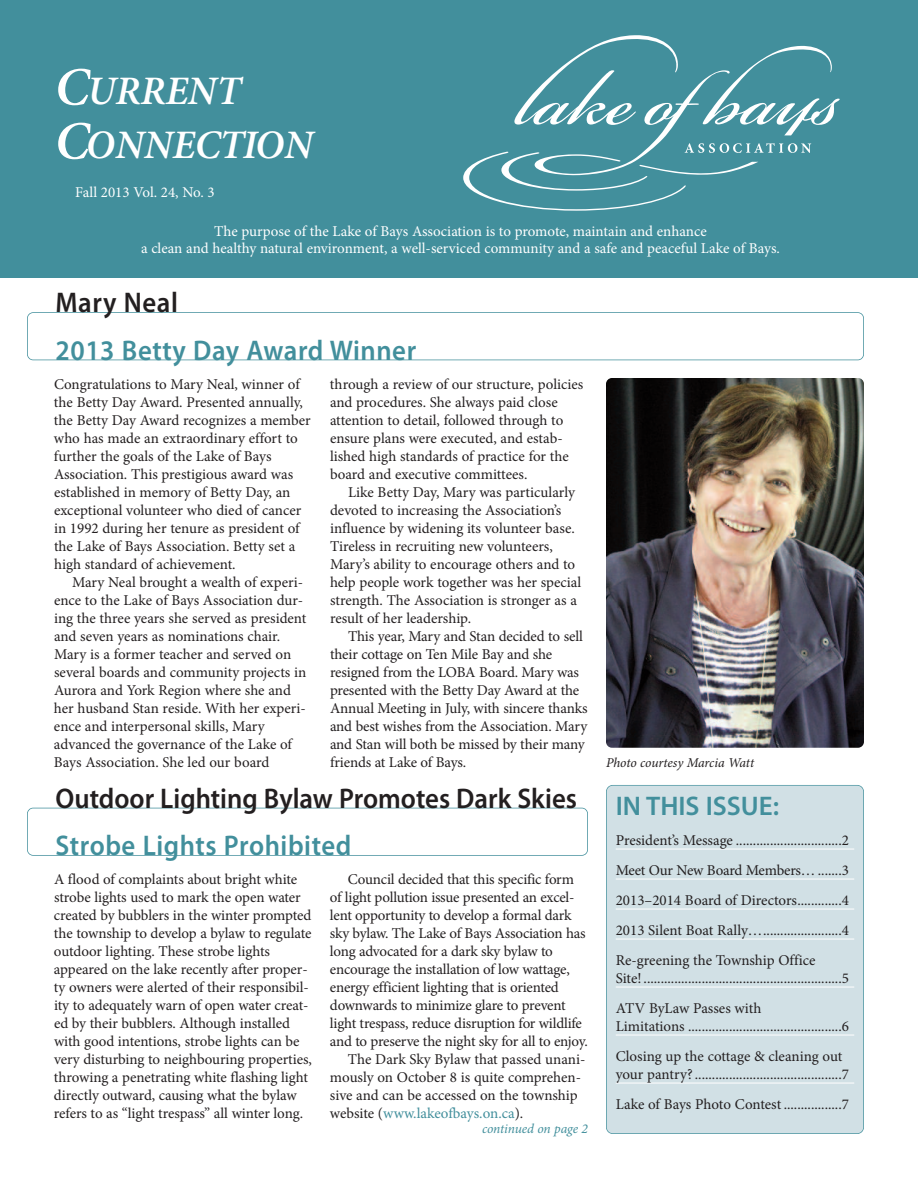
<style>
.page{position:relative;width:918px;height:1188px;background:#fff}
.page>*{position:absolute;margin:0;border:0;box-sizing:border-box;transform-origin:0 0}
.t1{font:italic 600 40.5px/54px "Minion Pro";letter-spacing:-.005em;color:#fff}
.t2{font:600 28.5px "Myriad Pro";letter-spacing:.02em;color:#428f9c;scale:.94 1}
.t3{font:600 28.5px "Myriad Pro";color:#231f20;scale:.94 1}
.t4{font:600 28.5px "Myriad Pro";letter-spacing:.02em;color:#231f20;scale:.94 1}
.t5{font:600 27px "Myriad Pro";color:#428f9c}
.t6{font:15px/18px "Minion Pro";letter-spacing:-.005em;color:#231f20}
.t7{font:15px/16.5px "Minion Pro";color:#fff;text-align:center}
.t8{font:15px "Minion Pro";color:#428f9c}
.t9{font:italic 13.5px "Minion Pro";letter-spacing:-.01em;color:#231f20}
.t10{font:italic 13.5px "Minion Pro";letter-spacing:-.01em;color:#428f9c}
.s1{font-size:54px}
.s2{color:#231f20}
</style>
<div class="page">
<div style="left:0;top:0;width:918px;height:278px;background:#428f9c"></div>
<svg style="left:463px;top:152px;width:223px;height:59px"></svg>
<svg style="left:514px;top:35px;width:326px;height:143px"></svg>
<div style="left:27px;top:312px;width:837px;height:48px;border:2px solid #428f9c;border-radius:6px"></div>
<img style="left:606px;top:378px;width:258px;height:370px;border-radius:6px">
<div style="left:27px;top:808px;width:561px;height:48px;border:2px solid #428f9c;border-radius:6px"></div>
<div style="left:607px;top:786px;width:256px;height:347px;background:#d1e0e5;border-radius:6px"></div>
<div style="left:606px;top:785px;width:258px;height:349px;border:2px solid #428f9c;border-radius:7px"></div>
<hr style="left:616px;top:849px;width:238px;height:1px;background:#fff">
<hr style="left:616px;top:879px;width:238px;height:1px;background:#fff">
<hr style="left:616px;top:909px;width:238px;height:1px;background:#fff">
<hr style="left:616px;top:939px;width:238px;height:1px;background:#fff">
<hr style="left:616px;top:987px;width:238px;height:1px;background:#fff">
<hr style="left:616px;top:1035px;width:238px;height:1px;background:#fff">
<hr style="left:616px;top:1083px;width:238px;height:1px;background:#fff">
<h1 class="t1" style="left:55px;top:68px;width:260px"><span class="s1">C</span>URRENT<br><span class="s1">C</span>ONNECTION</h1>
<p class="t7" style="left:75px;top:185px;width:141px">Fall 2013 Vol. 24, No. 3</p>
<p class="t7" style="left:141px;top:224px;width:640px">The purpose of the Lake of Bays Association is to promote, maintain and enhance<br>a clean and healthy natural environment, a well-serviced community and a safe and peaceful Lake of Bays.</p>
<h2 class="t4" style="left:55px;top:292px;width:132px">Mary Neal</h2>
<h2 class="t2" style="left:55px;top:339px;width:385px">2013 Betty Day Award Winner</h2>
<p class="t6" style="left:54px;top:376px;width:258px">Congratulations to Mary Neal, winner of the Betty Day Award. Presented annually, the Betty Day Award recognizes a member who has made an extraordinary effort to further the goals of the Lake of Bays Association. This prestigious award was established in memory of Betty Day, an exceptional volunteer who died of cancer in 1992 during her tenure as president of the Lake of Bays Association. Betty set a high standard of achievement.</p>
<p class="t6" style="left:54px;top:574px;width:254px;text-indent:18px">Mary Neal brought a wealth of experi&shy;ence to the Lake of Bays Association dur&shy;ing the three years she served as president and seven years as nominations chair.<br>Mary is a former teacher and served on several boards and community projects in Aurora and York Region where she and her husband Stan reside. With her experi&shy;ence and interpersonal skills, Mary advanced the governance of the Lake of Bays Association. She led our board</p>
<p class="t6" style="left:330px;top:376px;width:255px">through a review of our structure, policies and procedures. She always paid close attention to detail, followed through to ensure plans were executed, and estab&shy;lished high standards of practice for the board and executive committees.</p>
<p class="t6" style="left:330px;top:484px;width:253px;text-indent:18px">Like Betty Day, Mary was particularly devoted to increasing the Association’s influence by widening its volunteer base.<br>Tireless in recruiting new volunteers, Mary’s ability to encourage others and to help people work together was her special strength. The Association is stronger as a result of her leadership.</p>
<p class="t6" style="left:330px;top:628px;width:259px;text-indent:18px">This year, Mary and Stan decided to sell their cottage on Ten Mile Bay and she resigned from the LOBA Board. Mary was presented with the Betty Day Award at the Annual Meeting in July, with sincere thanks and best wishes from the Association. Mary and Stan will both be missed by their many friends at Lake of Bays.</p>
<h2 class="t3" style="left:55px;top:788px;width:556px">Outdoor Lighting Bylaw Promotes Dark Skies</h2>
<h2 class="t2" style="left:55px;top:835px;width:316px">Strobe Lights Prohibited</h2>
<p class="t6" style="left:54px;top:871px;width:259px">A flood of complaints about bright white strobe lights used to mark the open water created by bubblers in the winter prompted the township to develop a bylaw to regulate outdoor lighting. These strobe lights appeared on the lake recently after proper&shy;ty owners were alerted of their responsibil&shy;ity to adequately warn of open water creat&shy;ed by their bubblers. Although installed with good intentions, strobe lights can be very disturbing to neighbouring properties, throwing a penetrating white flashing light directly outward, causing what the bylaw refers to as “light trespass” all winter long.</p>
<p class="t6" style="left:348px;top:871px;width:228px">Council decided that this specific form</p>
<p class="t6" style="left:330px;top:889px;width:246px">of light pollution issue presented an excel-</p>
<p class="t6" style="left:330px;top:907px;width:243px">lent opportunity to develop a formal dark</p>
<p class="t6" style="left:330px;top:925px;width:257px">sky bylaw. The Lake of Bays Association has</p>
<p class="t6" style="left:330px;top:943px;width:224px">long advocated for a dark sky bylaw to</p>
<p class="t6" style="left:330px;top:961px;width:241px">encourage the installation of low wattage,</p>
<p class="t6" style="left:330px;top:979px;width:230px">energy efficient lighting that is oriented</p>
<p class="t6" style="left:330px;top:997px;width:237px">downwards to minimize glare to prevent</p>
<p class="t6" style="left:330px;top:1015px;width:253px">light trespass, reduce disruption for wildlife</p>
<p class="t6" style="left:330px;top:1033px;width:259px">and to preserve the night sky for all to enjoy.</p>
<p class="t6" style="left:348px;top:1051px;width:239px">The Dark Sky Bylaw that passed unani-</p>
<p class="t6" style="left:330px;top:1069px;width:253px">mously on October 8 is quite comprehen-</p>
<p class="t6" style="left:330px;top:1087px;width:249px">sive and can be accessed on the township</p>
<p class="t8" style="left:330px;top:1107px;width:195px"><span class="s2">website (</span>www.lakeofbays.on.ca<span class="s2">).</span></p>
<p class="t10" style="left:482px;top:1124px;width:107px">continued on page 2</p>
<p class="t9" style="left:606px;top:757px;width:150px">Photo courtesy Marcia Watt</p>
<h3 class="t5" style="left:616px;top:796px;width:165px">IN THIS ISSUE:</h3>
<p class="t6" style="left:616px;top:826px;width:235px;line-height:30px;text-align:justify">President’s Message ...............................2<br>Meet Our New Board Members… .......3<br>2013–2014 Board of Directors.............4<br>2013 Silent Boat Rally….......................4<br>Re-greening the Township Office</p>
<p class="t6" style="left:616px;top:964px;width:235px;line-height:30px">Site!..........................................................5<br>ATV ByLaw Passes with</p>
<p class="t6" style="left:616px;top:1012px;width:235px;line-height:30px">Limitations .............................................6<br>Closing up the cottage &amp; cleaning out</p>
<p class="t6" style="left:616px;top:1060px;width:235px;line-height:30px">your pantry?...........................................7<br>Lake of Bays Photo Contest .................7</p>
</div>
